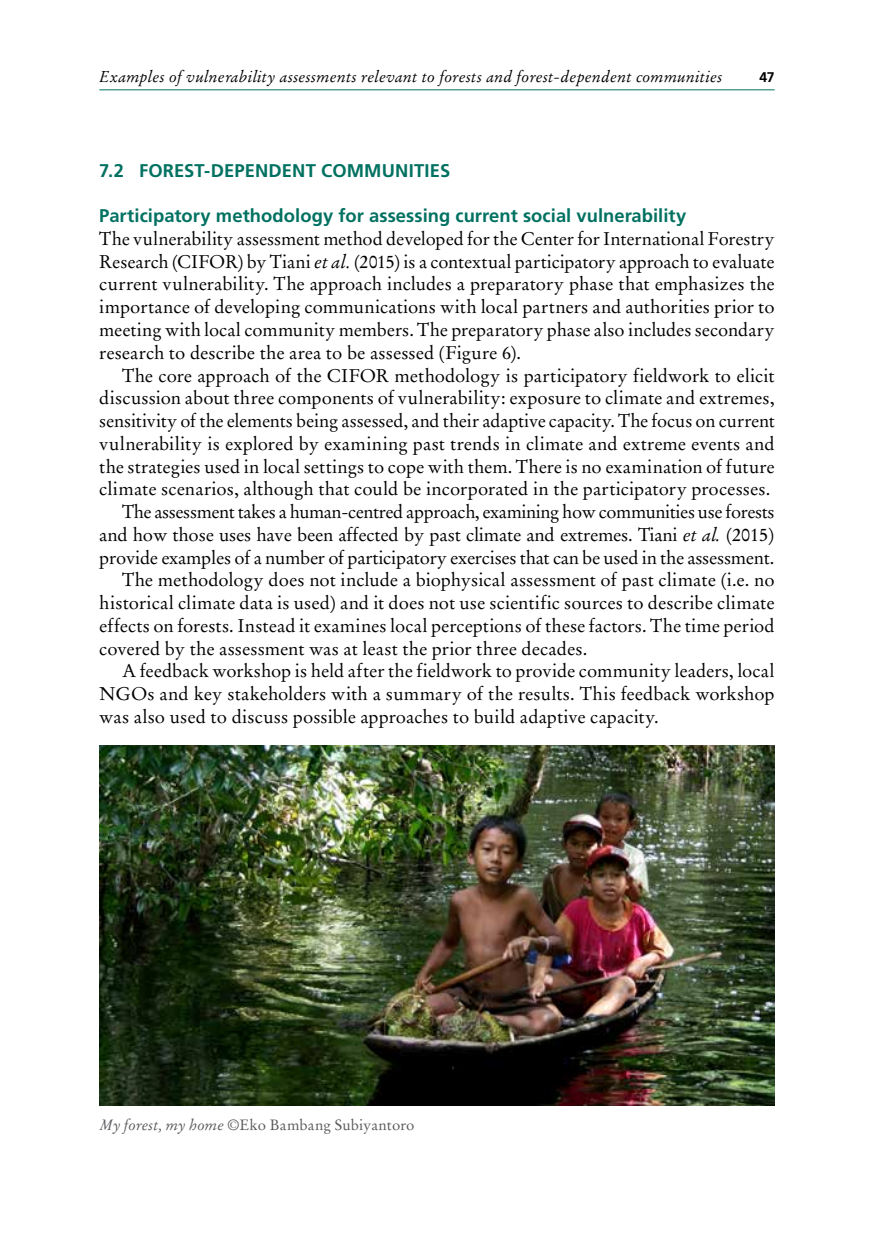
<style>
.page{position:relative;width:874px;height:1241px;background:#fff}
.page>*{position:absolute;margin:0;border:0;box-sizing:border-box;transform-origin:0 0}
.t1{font:18.38px/22.8px "Stempel Garamond LT Std";color:#000;text-align:justify}
.t2{font:700 18.38px "Frutiger LT Std";letter-spacing:.005em;color:#007161}
.t3{font:18.38px "Stempel Garamond LT Std";letter-spacing:-.02em;color:#000}
.t4{font:italic 15.75px "Stempel Garamond LT Std";letter-spacing:.015em;color:#000}
.t5{font:14.88px "Stempel Garamond LT Std";letter-spacing:.01em;color:#58595b}
.t6{font:700 14px "Frutiger LT Std";color:#000}
.s1{font-style:italic}
</style>
<div class="page">
<hr style="left:99px;top:89px;width:675px;height:1px;background:#007161">
<img style="left:99px;top:745px;width:675px;height:360px">
<p class="t4" style="left:99px;top:67px;width:624px">Examples of vulnerability assessments relevant to forests and forest-dependent communities</p>
<p class="t6" style="left:759px;top:68px;width:17px">47</p>
<p class="t2" style="left:99px;top:159px;width:352px">7.2 FOREST-DEPENDENT COMMUNITIES</p>
<p class="t2" style="left:99px;top:205px;width:588px">Participatory methodology for assessing current social vulnerability</p>
<p class="t1" style="left:99px;top:227px;width:676px">The vulnerability assessment method developed for the Center for International Forestry Research (CIFOR) by Tiani <span class="s1">et al.</span> (2015) is a contextual participatory approach to evaluate current vulnerability. The approach includes a preparatory phase that emphasizes the importance of developing communications with local partners and authorities prior to meeting with local community members. The preparatory phase also includes secondary research to describe the area to be assessed (Figure 6).</p>
<p class="t1" style="left:122px;top:364px;width:653px">The core approach of the CIFOR methodology is participatory fieldwork to elicit</p>
<p class="t1" style="left:99px;top:386px;width:676px">discussion about three components of vulnerability: exposure to climate and extremes,</p>
<p class="t1" style="left:99px;top:409px;width:676px">sensitivity of the elements being assessed, and their adaptive capacity. The focus on current</p>
<p class="t1" style="left:99px;top:432px;width:676px">vulnerability is explored by examining past trends in climate and extreme events and</p>
<p class="t1" style="left:99px;top:455px;width:676px">the strategies used in local settings to cope with them. There is no examination of future</p>
<p class="t1" style="left:99px;top:477px;width:672px">climate scenarios, although that could be incorporated in the participatory processes.</p>
<p class="t3" style="left:122px;top:500px;width:653px">The assessment takes a human-centred approach, examining how communities use forests</p>
<p class="t1" style="left:99px;top:523px;width:676px">and how those uses have been affected by past climate and extremes. Tiani <span class="s1">et al.</span> (2015)</p>
<p class="t1" style="left:99px;top:546px;width:676px">provide examples of a number of participatory exercises that can be used in the assessment.</p>
<p class="t1" style="left:122px;top:568px;width:653px">The methodology does not include a biophysical assessment of past climate (i.e. no</p>
<p class="t1" style="left:99px;top:591px;width:676px">historical climate data is used) and it does not use scientific sources to describe climate</p>
<p class="t1" style="left:99px;top:614px;width:676px">effects on forests. Instead it examines local perceptions of these factors. The time period</p>
<p class="t1" style="left:99px;top:637px;width:489px">covered by the assessment was at least the prior three decades.</p>
<p class="t1" style="left:122px;top:659px;width:653px">A feedback workshop is held after the fieldwork to provide community leaders, local</p>
<p class="t1" style="left:99px;top:682px;width:676px">NGOs and key stakeholders with a summary of the results. This feedback workshop</p>
<p class="t1" style="left:99px;top:705px;width:560px">was also used to discuss possible approaches to build adaptive capacity.</p>
<p class="t5" style="left:99px;top:1116px;width:316px"><span class="s1">My forest, my home</span> ©Eko Bambang Subiyantoro</p>
</div>
